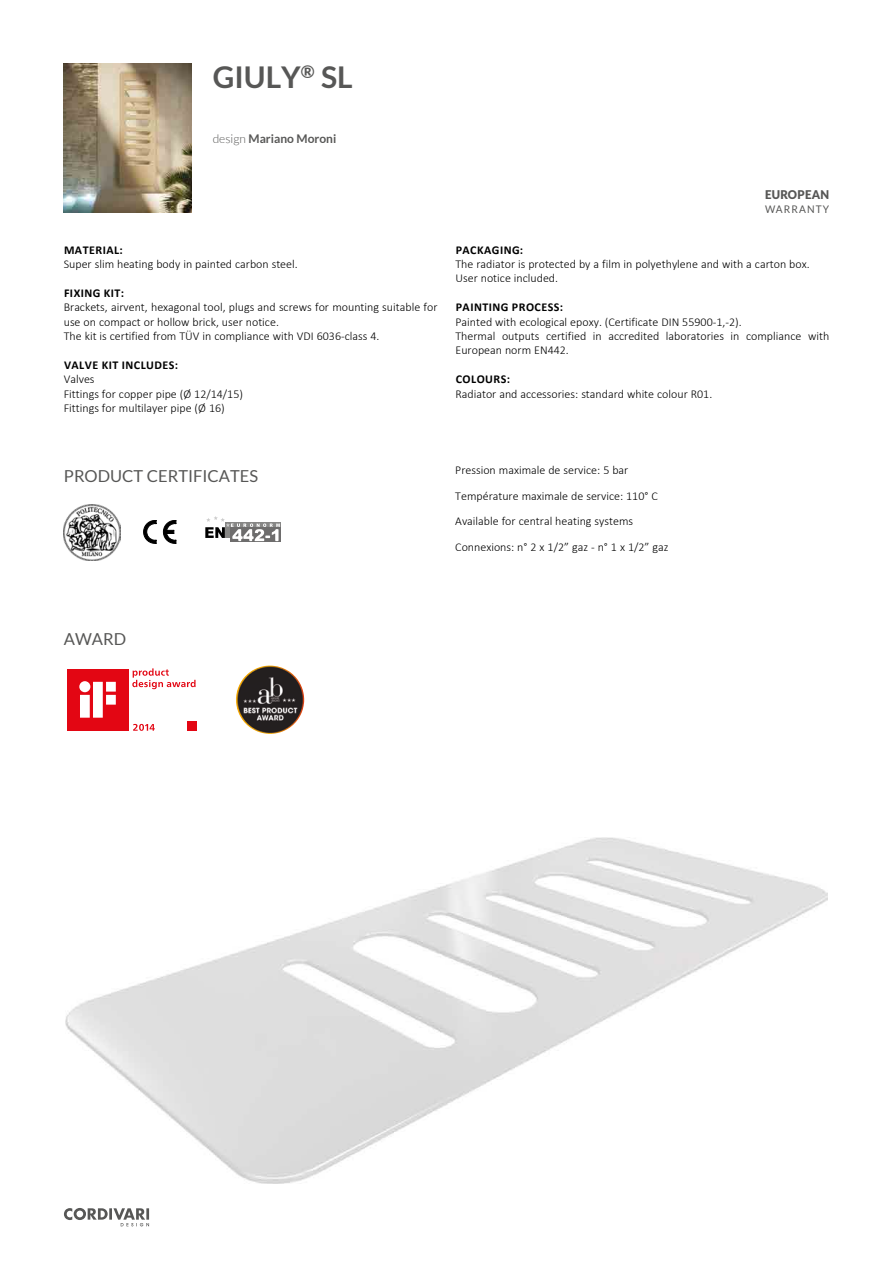
<style>
.page{position:relative;width:893px;height:1263px;background:#fff}
.page>*{position:absolute;margin:0;border:0;box-sizing:border-box;transform-origin:0 0}
.t1{font:700 30px "Lato";color:#575756}
.t2{font:16.5px "Lato";color:#575756}
.t3{font:300 12px/14.4px "Calibri";color:#000}
.t4{font:700 12px "Calibri";letter-spacing:.04em;color:#000}
.t5{font:700 12px "Lato";color:#575756}
.t6{font:900 12px "Lato";letter-spacing:.02em;color:#575756;scale:.96 1}
.t7{font:10.5px "Lato";letter-spacing:.11em;color:#575756;scale:.96 1}
.s1{font-weight:300}
</style>
<div class="page">
<svg style="left:230px;top:528px;width:51px;height:14px"></svg>
<svg style="left:205px;top:516px;width:75px;height:25px"></svg>
<svg style="left:143px;top:520px;width:33px;height:23px"></svg>
<img style="left:64px;top:504px;width:56px;height:56px">
<svg style="left:64px;top:1208px;width:85px;height:18px"></svg>
<img style="left:66px;top:838px;width:761px;height:345px">
<img style="left:64px;top:64px;width:127px;height:149px">
<div style="left:67px;top:669px;width:62px;height:62px;background:#e30613"></div>
<svg style="left:79px;top:681px;width:37px;height:37px"></svg>
<div style="left:188px;top:721px;width:9px;height:10px;background:#e30613"></div>
<svg style="left:132px;top:668px;width:64px;height:21px"></svg>
<svg style="left:133px;top:724px;width:22px;height:7px"></svg>
<img style="left:236px;top:665px;width:33px;height:62px">
<h1 class="t1" style="left:213px;top:60px;width:141px">GIULY<sup>®</sup> SL</h1>
<p class="t5" style="left:213px;top:132px;width:125px"><span class="s1">design</span> Mariano Moroni</p>
<p class="t4" style="left:64px;top:241px;width:60px">MATERIAL:</p>
<p class="t3" style="left:64px;top:257px;width:235px">Super slim heating body in painted carbon steel.</p>
<p class="t4" style="left:64px;top:284px;width:62px">FIXING KIT:</p>
<p class="t3" style="left:64px;top:300px;width:375px">Brackets, airvent, hexagonal tool, plugs and screws for mounting suitable for use on compact or hollow brick, user notice.<br>The kit is certified from TÜV in compliance with VDI 6036-class 4.</p>
<p class="t4" style="left:64px;top:356px;width:116px">VALVE KIT INCLUDES:</p>
<p class="t3" style="left:64px;top:372px;width:181px">Valves<br>Fittings for copper pipe (Ø 12/14/15)<br>Fittings for multilayer pipe (Ø 16)</p>
<p class="t6" style="left:765px;top:188px;width:68px">EUROPEAN</p>
<p class="t7" style="left:765px;top:203px;width:68px">WARRANTY</p>
<p class="t4" style="left:456px;top:241px;width:69px">PACKAGING:</p>
<p class="t3" style="left:455px;top:257px;width:356px">The radiator is protected by a film in polyethylene and with a carton box.<br>User notice included.</p>
<p class="t4" style="left:456px;top:299px;width:109px">PAINTING PROCESS:</p>
<p class="t3" style="left:455px;top:314px;width:375px">Painted with ecological epoxy. (Certificate DIN 55900-1,-2).<br>Thermal outputs certified in accredited laboratories in compliance with<br>European norm EN442.</p>
<p class="t4" style="left:456px;top:371px;width:56px">COLOURS:</p>
<p class="t3" style="left:455px;top:386px;width:258px">Radiator and accessories: standard white colour R01.</p>
<h2 class="t2" style="left:64px;top:466px;width:196px">PRODUCT CERTIFICATES</h2>
<p class="t3" style="left:455px;top:457px;width:215px;line-height:25.5px">Pression maximale de service: 5 bar Température maximale de service: 110° C Available for central heating systems Connexions: n° 2 x 1/2” gaz - n° 1 x 1/2” gaz</p>
<h2 class="t2" style="left:64px;top:629px;width:64px">AWARD</h2>
</div>
